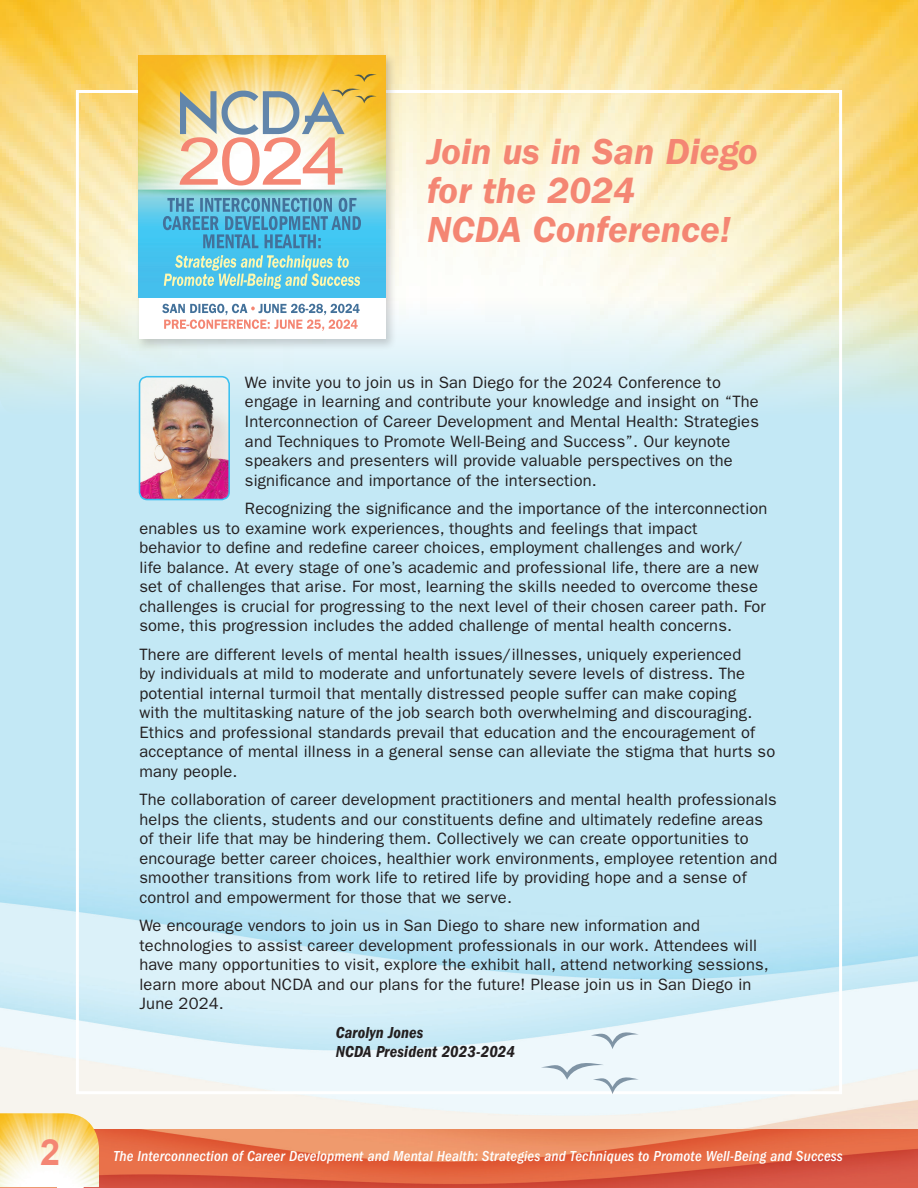
<style>
.page{position:relative;width:918px;height:1188px;background:#fff}
.page>*{position:absolute;margin:0;border:0;box-sizing:border-box;transform-origin:0 0}
.t1{font:italic 600 37.5px/39px "ITC Franklin Gothic Std";color:#f48673}
.t2{font:700 36px "Arial";color:#f48673}
.t3{font:16.5px/19.5px "ITC Franklin Gothic Std";letter-spacing:.01em;color:#231f20}
.t4{font:16.5px/19.5px "ITC Franklin Gothic Std Dm Cd It";letter-spacing:.01em;color:#231f20}
.t5{font:italic 500 condensed 15px "ITC Franklin Gothic Std";letter-spacing:.01em;color:#fff}
</style>
<div class="page">
<img style="left:0;top:0;width:918px;height:414px">
<img style="left:0;top:299px;width:917px;height:889px">
<img style="left:99px;top:1130px;width:819px;height:57px">
<img style="left:0;top:1113px;width:99px;height:74px">
<div style="left:135px;top:52px;width:262px;height:299px;background:#231f20;opacity:.2"></div>
<div style="left:139px;top:56px;width:246px;height:283px;background:#fff"></div>
<img style="left:139px;top:56px;width:246px;height:241px">
<svg style="left:330px;top:72px;width:47px;height:31px"></svg>
<svg style="left:180px;top:137px;width:163px;height:48px"></svg>
<img style="left:181px;top:90px;width:166px;height:54px">
<svg style="left:163px;top:198px;width:198px;height:50px;background:#4da9cf"></svg>
<svg style="left:164px;top:255px;width:196px;height:34px;background:#7bcfda"></svg>
<svg style="left:162px;top:304px;width:198px;height:27px"></svg>
<img style="left:140px;top:377px;width:89px;height:123px">
<div style="left:139px;top:376px;width:91px;height:124px;border:2px solid #39c0f0;border-radius:8px"></div>
<svg style="left:591px;top:1029px;width:48px;height:20px"></svg>
<svg style="left:541px;top:1060px;width:98px;height:34px;background:#e3edf2"></svg>
<h1 class="t1" style="left:427px;top:133px;width:332px">Join us in San Diego for the 2024<br>NCDA Conference!</h1>
<p class="t3" style="left:245px;top:373px;width:515px">We invite you to join us in San Diego for the 2024 Conference to engage in learning and contribute your knowledge and insight on “The Interconnection of Career Development and Mental Health: Strategies and Techniques to Promote Well-Being and Success”. Our keynote speakers and presenters will provide valuable perspectives on the significance and importance of the intersection.</p>
<p class="t3" style="left:140px;top:499px;width:630px;text-indent:105px">Recognizing the significance and the importance of the interconnection enables us to examine work experiences, thoughts and feelings that impact<br>behavior to define and redefine career choices, employment challenges and work/ life balance. At every stage of one’s academic and professional life, there are a new set of challenges that arise. For most, learning the skills needed to overcome these challenges is crucial for progressing to the next level of their chosen career path. For some, this progression includes the added challenge of mental health concerns.</p>
<p class="t3" style="left:140px;top:644px;width:637px">There are different levels of mental health issues/illnesses, uniquely experienced<br>by individuals at mild to moderate and unfortunately severe levels of distress. The potential internal turmoil that mentally distressed people suffer can make coping<br>with the multitasking nature of the job search both overwhelming and discouraging.<br>Ethics and professional standards prevail that education and the encouragement of acceptance of mental illness in a general sense can alleviate the stigma that hurts so many people.</p>
<p class="t3" style="left:140px;top:790px;width:639px">The collaboration of career development practitioners and mental health professionals helps the clients, students and our constituents define and ultimately redefine areas of their life that may be hindering them. Collectively we can create opportunities to encourage better career choices, healthier work environments, employee retention and smoother transitions from work life to retired life by providing hope and a sense of control and empowerment for those that we serve.</p>
<p class="t3" style="left:140px;top:916px;width:631px">We encourage vendors to join us in San Diego to share new information and technologies to assist career development professionals in our work. Attendees will have many opportunities to visit, explore the exhibit hall, attend networking sessions, learn more about NCDA and our plans for the future! Please join us in San Diego in June 2024.</p>
<p class="t4" style="left:336px;top:1022px;width:181px">Carolyn Jones<br>NCDA President 2023-2024</p>
<h2 class="t2" style="left:40px;top:1132px;width:22px">2</h2>
<p class="t5" style="left:113px;top:1147px;width:731px">The Interconnection of Career Development and Mental Health: Strategies and Techniques to Promote Well-Being and Success</p>
</div>
